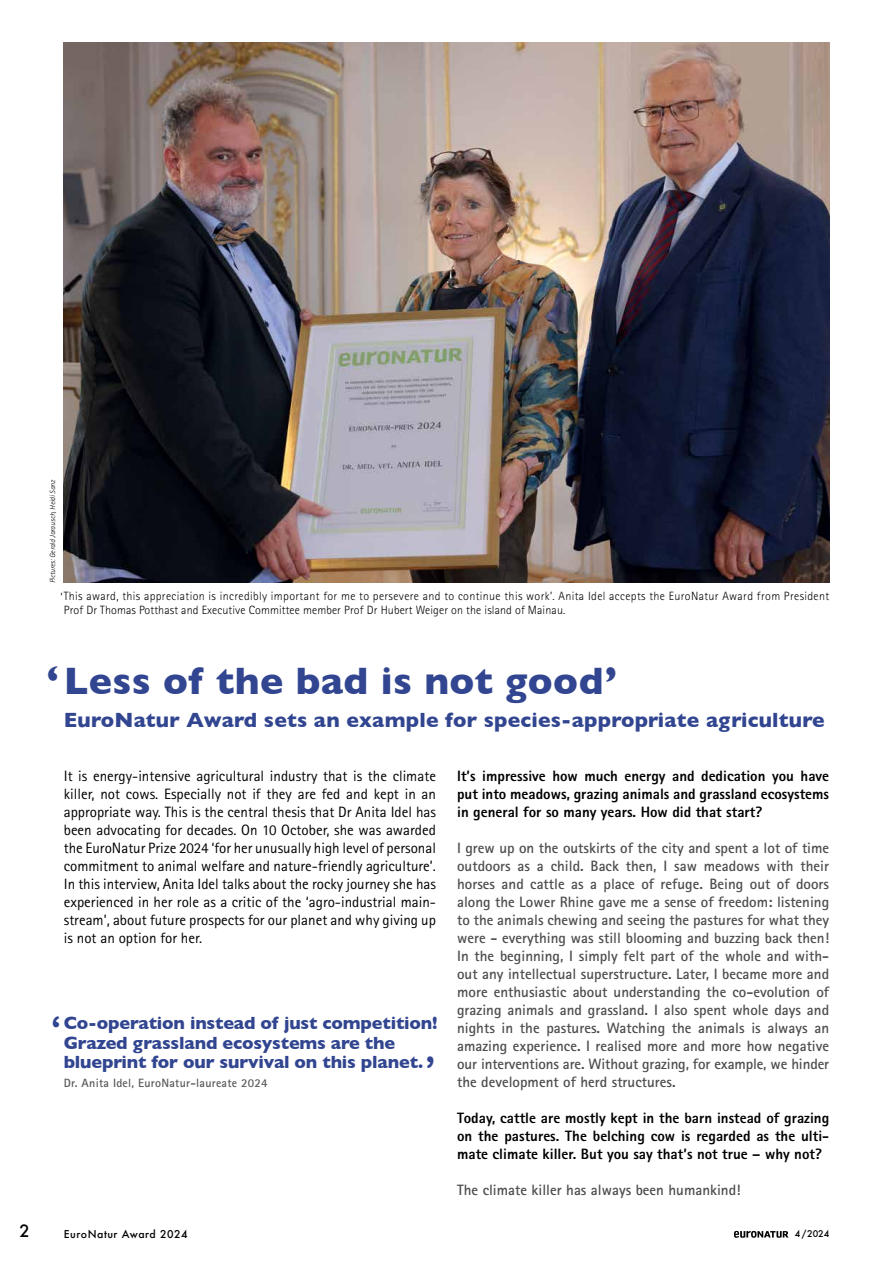
<style>
.page{position:relative;width:893px;height:1263px;background:#fff}
.page>*{position:absolute;margin:0;border:0;box-sizing:border-box;transform-origin:0 0}
.t1{font:700 39px "Gill Sans";letter-spacing:.01em;color:#314590}
.t2{font:39px "Arial Rounded MT Bold";color:#314590}
.t3{font:700 21px "Gill Sans";letter-spacing:.01em;color:#314590}
.t4{font:700 18px/19.5px "Gill Sans";letter-spacing:-.01em;color:#314590}
.t5{font:500 16.5px "Futura";color:#000}
.t6{font:700 15px/18px "Rotis Sans Serif Pro";color:#4d4d4f;text-align:justify}
.t7{font:15px/18px "Rotis Sans Serif Pro";color:#000;text-align:justify}
.t8{font:800 15px/18px "Rotis Sans Serif Pro";color:#000;text-align:justify}
.t9{font:300 12px/13.5px "Rotis Sans Serif Pro";letter-spacing:.03em;color:#000}
.t10{font:700 12px "Rotis Sans Serif Pro";letter-spacing:.02em;color:#58595b}
.t11{font:500 10.5px "Futura";letter-spacing:.05em;color:#000}
.t12{font:500 9px "Futura";color:#000}
.t13{font:italic 300 7.5px "Rotis Sans Serif Pro";letter-spacing:-.01em;color:#000}
.s1{font-family:"Arial Rounded MT Bold";font-weight:400;font-size:39px}
</style>
<div class="page">
<svg style="left:734px;top:1231px;width:55px;height:7px"></svg>
<img style="left:64px;top:43px;width:765px;height:540px">
<p class="t13" style="left:48px;top:583px;width:105px;rotate:-90deg">Pictures: Gerald Jarausch, Heidi Sanz</p>
<p class="t9" style="left:61px;top:590px;width:770px">‘This award, this appreciation is incredibly important for me to persevere and to continue this work’. Anita Idel accepts the EuroNatur Award from President<br>Prof Dr Thomas Potthast and Executive Committee member Prof Dr Hubert Weiger on the island of Mainau.</p>
<h1 class="t1" style="left:47px;top:650px;width:571px">‘Less of the bad is not good’</h1>
<h2 class="t3" style="left:64px;top:703px;width:762px">EuroNatur Award sets an example for species-appropriate agriculture</h2>
<p class="t7" style="left:64px;top:767px;width:374px">It is energy-intensive agricultural industry that is the climate killer, not cows. Especially not if they are fed and kept in an appropriate way. This is the central thesis that Dr Anita Idel has been advocating for decades. On 10 October, she was awarded the EuroNatur Prize 2024 ‘for her unusually high level of personal commitment to animal welfare and nature-friendly agriculture’.<br>In this interview, Anita Idel talks about the rocky journey she has experienced in her role as a critic of the ‘agro-industrial main&shy;stream’, about future prospects for our planet and why giving up is not an option for her.</p>
<p class="t8" style="left:457px;top:766px;width:374px">It’s impressive how much energy and dedication you have put into meadows, grazing animals and grassland ecosystems in general for so many years. How did that start?</p>
<p class="t6" style="left:457px;top:838px;width:374px">I grew up on the outskirts of the city and spent a lot of time outdoors as a child. Back then, I saw meadows with their horses and cattle as a place of refuge. Being out of doors along the Lower Rhine gave me a sense of freedom: listening to the animals chewing and seeing the pastures for what they were - everything was still blooming and buzzing back then!<br>In the beginning, I simply felt part of the whole and with&shy;out any intellectual superstructure. Later, I became more and more enthusiastic about understanding the co-evolution of grazing animals and grassland. I also spent whole days and nights in the pastures. Watching the animals is always an amazing experience. I realised more and more how negative our interventions are. Without grazing, for example, we hinder the development of herd structures.</p>
<p class="t8" style="left:457px;top:1108px;width:374px">Today, cattle are mostly kept in the barn instead of grazing on the pastures. The belching cow is regarded as the ulti&shy;mate climate killer. But you say that’s not true – why not?</p>
<p class="t6" style="left:457px;top:1180px;width:285px">The climate killer has always been humankind!</p>
<h1 class="t2" style="left:50px;top:1008px;width:14px">‘</h1>
<p class="t4" style="left:64px;top:1013px;width:375px">Co-operation instead of just competition!<br>Grazed grassland ecosystems are the blueprint for our survival on this planet.<span class="s1">’</span></p>
<p class="t10" style="left:64px;top:1075px;width:205px">Dr. Anita Idel, EuroNatur-laureate 2024</p>
<p class="t5" style="left:19px;top:1220px;width:12px">2</p>
<p class="t12" style="left:795px;top:1228px;width:36px">4 /2024</p>
<p class="t11" style="left:64px;top:1226px;width:125px">EuroNatur Award 2024</p>
</div>
